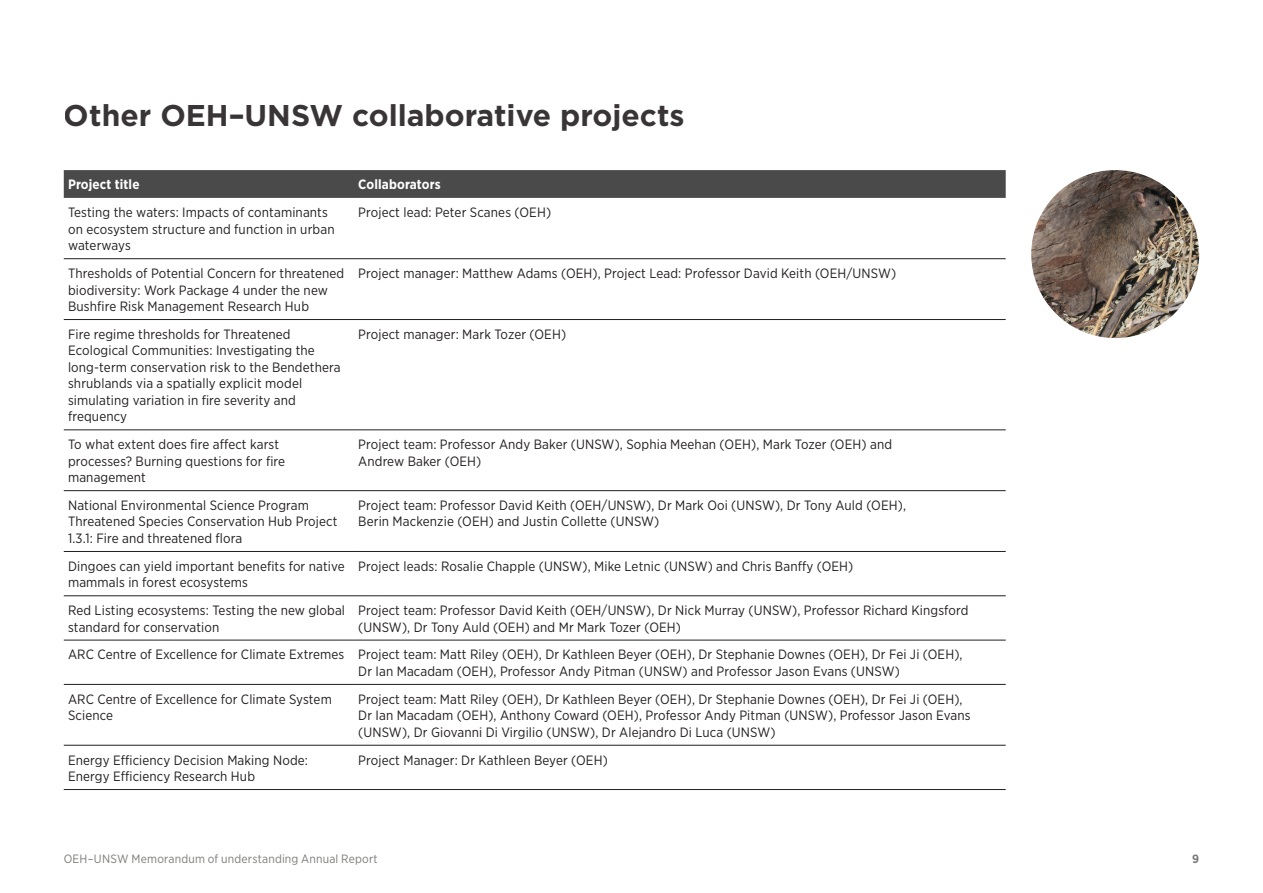
<style>
.page{position:relative;width:1263px;height:893px;background:#fff}
.page>*{position:absolute;margin:0;border:0;box-sizing:border-box;transform-origin:0 0}
.t1{font:700 30px "Gotham";color:#231f20}
._04_Table_body_copy{font:13.5px/16.5px "Gotham Narrow";letter-spacing:.01em;color:#231f20}
._01_Table_heading{font:700 13.5px "Gotham Narrow";letter-spacing:.01em;color:#fff}
.t2{font:12px "Gotham Narrow";letter-spacing:.015em;color:#7d7d7b}
.t3{font:700 12px "Gotham Narrow";color:#7d7d7b}
</style>
<div class="page">
<img style="left:1031px;top:170px;width:168px;height:168px;border-radius:84px">
<svg style="left:64px;top:170px;width:942px;height:28px;background:#4b4b4b"></svg>
<hr style="left:64px;top:258px;width:290px;height:1px;background:#231f20">
<hr style="left:354px;top:258px;width:652px;height:1px;background:#231f20">
<hr style="left:64px;top:319px;width:290px;height:1px;background:#231f20">
<hr style="left:354px;top:319px;width:652px;height:1px;background:#231f20">
<hr style="left:64px;top:429px;width:290px;height:1px;background:#231f20">
<hr style="left:354px;top:429px;width:652px;height:1px;background:#231f20">
<hr style="left:64px;top:490px;width:290px;height:1px;background:#231f20">
<hr style="left:354px;top:490px;width:652px;height:1px;background:#231f20">
<hr style="left:64px;top:551px;width:290px;height:1px;background:#231f20">
<hr style="left:354px;top:551px;width:652px;height:1px;background:#231f20">
<hr style="left:64px;top:595px;width:290px;height:1px;background:#231f20">
<hr style="left:354px;top:595px;width:652px;height:1px;background:#231f20">
<hr style="left:64px;top:640px;width:290px;height:1px;background:#231f20">
<hr style="left:354px;top:640px;width:652px;height:1px;background:#231f20">
<hr style="left:64px;top:684px;width:290px;height:1px;background:#231f20">
<hr style="left:354px;top:684px;width:652px;height:1px;background:#231f20">
<hr style="left:64px;top:745px;width:290px;height:1px;background:#231f20">
<hr style="left:354px;top:745px;width:652px;height:1px;background:#231f20">
<hr style="left:64px;top:789px;width:290px;height:1px;background:#231f20">
<hr style="left:354px;top:789px;width:652px;height:1px;background:#231f20">
<h1 class="t1" style="left:64px;top:95px;width:622px">Other OEH–UNSW collaborative projects</h1>
<p class="_01_Table_heading" style="left:68px;top:176px;width:73px">Project title</p>
<p class="_01_Table_heading" style="left:358px;top:176px;width:84px">Collaborators</p>
<p class="_04_Table_body_copy" style="left:68px;top:204px;width:268px">Testing the waters: Impacts of contaminants on ecosystem structure and function in urban waterways</p>
<p class="_04_Table_body_copy" style="left:358px;top:204px;width:194px">Project lead: Peter Scanes (OEH)</p>
<p class="_04_Table_body_copy" style="left:68px;top:265px;width:278px">Thresholds of Potential Concern for threatened biodiversity: Work Package 4 under the new<br>Bushfire Risk Management Research Hub</p>
<p class="_04_Table_body_copy" style="left:358px;top:265px;width:539px">Project manager: Matthew Adams (OEH), Project Lead: Professor David Keith (OEH/UNSW)</p>
<p class="_04_Table_body_copy" style="left:68px;top:326px;width:274px">Fire regime thresholds for Threatened Ecological Communities: Investigating the long-term conservation risk to the Bendethera shrublands via a spatially explicit model simulating variation in fire severity and frequency</p>
<p class="_04_Table_body_copy" style="left:358px;top:326px;width:209px">Project manager: Mark Tozer (OEH)</p>
<p class="_04_Table_body_copy" style="left:68px;top:436px;width:219px">To what extent does fire affect karst processes? Burning questions for fire management</p>
<p class="_04_Table_body_copy" style="left:358px;top:436px;width:535px">Project team: Professor Andy Baker (UNSW), Sophia Meehan (OEH), Mark Tozer (OEH) and<br>Andrew Baker (OEH)</p>
<p class="_04_Table_body_copy" style="left:68px;top:497px;width:271px">National Environmental Science Program<br>Threatened Species Conservation Hub Project<br>1.3.1: Fire and threatened flora</p>
<p class="_04_Table_body_copy" style="left:358px;top:497px;width:549px">Project team: Professor David Keith (OEH/UNSW), Dr Mark Ooi (UNSW), Dr Tony Auld (OEH),<br>Berin Mackenzie (OEH) and Justin Collette (UNSW)</p>
<p class="_04_Table_body_copy" style="left:68px;top:557px;width:278px">Dingoes can yield important benefits for native mammals in forest ecosystems</p>
<p class="_04_Table_body_copy" style="left:358px;top:557px;width:497px">Project leads: Rosalie Chapple (UNSW), Mike Letnic (UNSW) and Chris Banffy (OEH)</p>
<p class="_04_Table_body_copy" style="left:68px;top:602px;width:279px">Red Listing ecosystems: Testing the new global standard for conservation</p>
<p class="_04_Table_body_copy" style="left:358px;top:602px;width:612px">Project team: Professor David Keith (OEH/UNSW), Dr Nick Murray (UNSW), Professor Richard Kingsford (UNSW), Dr Tony Auld (OEH) and Mr Mark Tozer (OEH)</p>
<p class="_04_Table_body_copy" style="left:68px;top:646px;width:278px">ARC Centre of Excellence for Climate Extremes</p>
<p class="_04_Table_body_copy" style="left:358px;top:646px;width:606px">Project team: Matt Riley (OEH), Dr Kathleen Beyer (OEH), Dr Stephanie Downes (OEH), Dr Fei Ji (OEH),<br>Dr Ian Macadam (OEH), Professor Andy Pitman (UNSW) and Professor Jason Evans (UNSW)</p>
<p class="_04_Table_body_copy" style="left:68px;top:690px;width:265px">ARC Centre of Excellence for Climate System<br>Science</p>
<p class="_04_Table_body_copy" style="left:358px;top:690px;width:614px">Project team: Matt Riley (OEH), Dr Kathleen Beyer (OEH), Dr Stephanie Downes (OEH), Dr Fei Ji (OEH),<br>Dr Ian Macadam (OEH), Anthony Coward (OEH), Professor Andy Pitman (UNSW), Professor Jason Evans (UNSW), Dr Giovanni Di Virgilio (UNSW), Dr Alejandro Di Luca (UNSW)</p>
<p class="_04_Table_body_copy" style="left:68px;top:751px;width:242px">Energy Efficiency Decision Making Node:<br>Energy Efficiency Research Hub</p>
<p class="_04_Table_body_copy" style="left:358px;top:751px;width:251px">Project Manager: Dr Kathleen Beyer (OEH)</p>
<p class="t2" style="left:64px;top:851px;width:315px">OEH–UNSW Memorandum of understanding Annual Report</p>
<p class="t3" style="left:1192px;top:851px;width:8px">9</p>
</div>
